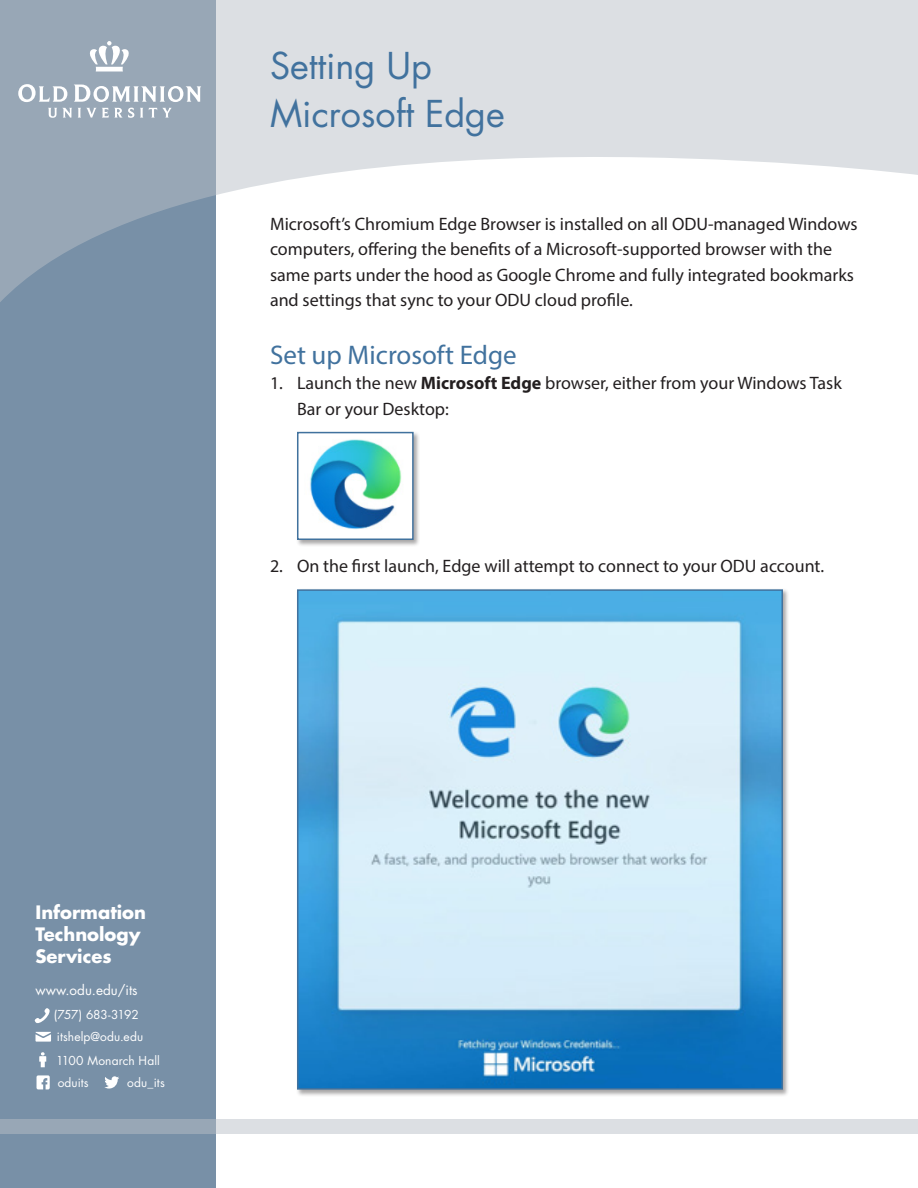
<style>
.page{position:relative;width:918px;height:1188px;background:#fff}
.page>*{position:absolute;margin:0;border:0;box-sizing:border-box;transform-origin:0 0}
.t1{font:36px/47.7px "Futura Std";color:#41729e}
.heading{font:27px "Myriad Pro";color:#41729e}
.body_copy{font:18px/25.5px "Myriad Pro";color:#231f20}
.t2{font:700 18px "Futura Std";color:#fff}
.t3{font:13.5px "Futura Std";color:#fff}
.t4{font:12px "Futura Std";letter-spacing:.005em;color:#fff}
.t5{font:12px "Futura Std";letter-spacing:-.015em;color:#fff}
.s1{font-weight:700}
</style>
<div class="page">
<div style="left:0;top:0;width:216px;height:1188px;background:#7890a7"></div>
<svg style="left:0;top:0;width:918px;height:302px"></svg>
<svg style="left:0;top:1120px;width:918px;height:14px;background:#ccd1d8"></svg>
<svg style="left:34px;top:1008px;width:16px;height:15px"></svg>
<svg style="left:39px;top:1052px;width:7px;height:15px"></svg>
<svg style="left:104px;top:1076px;width:15px;height:13px"></svg>
<svg style="left:37px;top:1075px;width:13px;height:14px"></svg>
<svg style="left:35px;top:1032px;width:16px;height:10px"></svg>
<div style="left:296px;top:431px;width:124px;height:116px;background:#231f20;opacity:.4"></div>
<img style="left:300px;top:435px;width:111px;height:102px">
<div style="left:297px;top:432px;width:117px;height:108px;border:2px solid #41729e"></div>
<div style="left:296px;top:589px;width:493px;height:508px;background:#231f20;opacity:.4"></div>
<img style="left:300px;top:592px;width:480px;height:495px">
<div style="left:297px;top:589px;width:486px;height:501px;border:2px solid #41729e"></div>
<svg style="left:88px;top:41px;width:42px;height:31px"></svg>
<svg style="left:18px;top:84px;width:49px;height:18px"></svg>
<svg style="left:73px;top:85px;width:128px;height:17px;background:#c1cad3"></svg>
<svg style="left:48px;top:108px;width:24px;height:10px"></svg>
<svg style="left:78px;top:108px;width:56px;height:10px"></svg>
<svg style="left:140px;top:108px;width:3px;height:10px"></svg>
<svg style="left:149px;top:108px;width:23px;height:10px"></svg>
<p class="t1" style="left:270px;top:42px;width:236px">Setting Up<br>Microsoft Edge</p>
<p class="body_copy" style="left:270px;top:210px;width:589px">Microsoft’s Chromium Edge Browser is installed on all ODU-managed Windows computers, offering the benefits of a Microsoft-supported browser with the same parts under the hood as Google Chrome and fully integrated bookmarks and settings that sync to your ODU cloud profile.</p>
<p class="heading" style="left:270px;top:338px;width:248px">Set up Microsoft Edge</p>
<p class="body_copy" style="left:297px;top:370px;width:546px;text-indent:-27px">1. Launch the new <span class="s1">Microsoft Edge</span> browser, either from your Windows Task<br>Bar or your Desktop:</p>
<p class="body_copy" style="left:270px;top:553px;width:556px">2. On the first launch, Edge will attempt to connect to your ODU account.</p>
<p class="t2" style="left:36px;top:901px;width:112px">Information</p>
<p class="t2" style="left:36px;top:922px;width:106px">Technology</p>
<p class="t2" style="left:36px;top:944px;width:78px">Services</p>
<p class="t3" style="left:36px;top:981px;width:104px">www.odu.edu/its</p>
<p class="t4" style="left:57px;top:1029px;width:88px">itshelp@odu.edu</p>
<p class="t5" style="left:54px;top:1007px;width:86px">(757) 683-3192</p>
<p class="t4" style="left:56px;top:1053px;width:105px">1100 Monarch Hall</p>
<p class="t4" style="left:58px;top:1074px;width:33px">oduits</p>
<p class="t4" style="left:127px;top:1074px;width:39px">odu_its</p>
</div>
